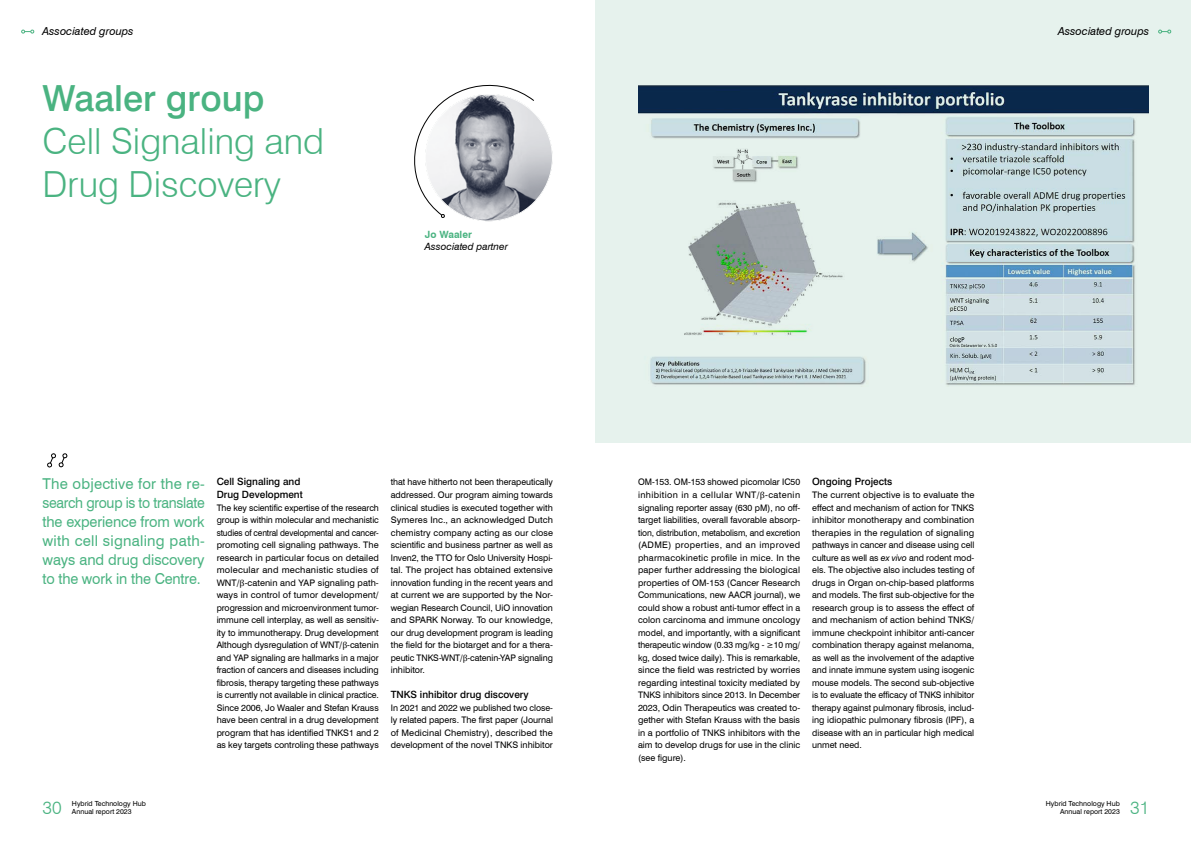
<style>
.page{position:relative;width:1191px;height:842px;background:#fff}
.page>*{position:absolute;margin:0;border:0;box-sizing:border-box;transform-origin:0 0}
.Tittel01{font:300 36px/43px "Swiss 721 BT";color:#4ab381}
.A_Innhold_undertittel01{font:500 36px "Swiss 721 BT";color:#4ab381}
.t1{font:300 18px "Swiss 721 BT";color:#4ab381}
.Ingress_stor{font:15px/19px "Swiss 721 BT";letter-spacing:-.005em;color:#4ab381;text-align:justify}
.t2{font:italic 11px "Swiss 721 BT";color:#000}
.Mellom_rette_marger{font:500 10px/12.5px "Swiss 721 BT";color:#000}
.Research_group_tittel{font:italic 10px "Swiss 721 BT";color:#000}
.Research_group_navn{font:700 10px "Swiss 721 BT";color:#4ab381}
.Brødtekst_suisse{font:9px/12.5px "Swiss 721 BT";color:#000;text-align:justify}
.t3{font:7px/8.4px "Swiss 721 BT";color:#000}
.s1{font-family:"Cambria Math"}
.s2{font-style:italic}
</style>
<div class="page">
<div style="left:595px;top:0;width:596px;height:442px;background:#e6f2ed"></div>
<svg style="left:414px;top:84px;width:121px;height:134px"></svg>
<svg style="left:425px;top:94px;width:127px;height:127px"></svg>
<svg style="left:47px;top:453px;width:21px;height:15px"></svg>
<img style="left:638px;top:85px;width:510px;height:301px">
<svg style="left:1158px;top:30px;width:13px;height:3px"></svg>
<svg style="left:21px;top:30px;width:13px;height:3px"></svg>
<p class="t2" style="left:43px;top:24px;width:93px">Associated groups</p>
<p class="t2" style="left:1058px;top:25px;width:93px">Associated groups</p>
<p class="A_Innhold_undertittel01" style="left:43px;top:76px;width:223px">Waaler group</p>
<p class="Tittel01" style="left:43px;top:119px;width:283px">Cell Signaling and<br>Drug Discovery</p>
<p class="Research_group_navn" style="left:425px;top:229px;width:49px">Jo Waaler</p>
<p class="Research_group_tittel" style="left:425px;top:241px;width:85px">Associated partner</p>
<p class="Ingress_stor" style="left:43px;top:474px;width:164px">The objective for the re&shy;search group is to translate the experience from work with cell signaling path&shy;ways and drug discovery to the work in the Centre.</p>
<p class="Mellom_rette_marger" style="left:217px;top:476px;width:88px">Cell Signaling and<br>Drug Development</p>
<p class="Brødtekst_suisse" style="left:217px;top:501px;width:164px">The key scientific expertise of the research group is within molecular and mechanistic studies of central developmental and cancer&shy;promoting cell signaling pathways. The research in particular focus on detailed molecular and mechanistic studies of WNT/<span class="s1">β</span>-catenin and YAP signaling path&shy;ways in control of tumor development/ progression and microenvironment tumor&shy;immune cell interplay, as well as sensitiv&shy;ity to immunotherapy. Drug development Although dysregulation of WNT/<span class="s1">β</span>-catenin and YAP signaling are hallmarks in a major fraction of cancers and diseases including fibrosis, therapy targeting these pathways is currently not available in clinical practice.<br>Since 2006, Jo Waaler and Stefan Krauss have been central in a drug development program that has identified TNKS1 and 2 as key targets controling these pathways</p>
<p class="Brødtekst_suisse" style="left:391px;top:476px;width:164px">that have hitherto not been therapeutically addressed. Our program aiming towards clinical studies is executed together with Symeres Inc., an acknowledged Dutch chemistry company acting as our close scientific and business partner as well as Inven2, the TTO for Oslo University Hospi&shy;tal. The project has obtained extensive innovation funding in the recent years and at current we are supported by the Nor&shy;wegian Research Council, UiO innovation and SPARK Norway. To our knowledge, our drug development program is leading the field for the biotarget and for a thera&shy;peutic TNKS-WNT/<span class="s1">β</span>-catenin-YAP signaling inhibitor.</p>
<p class="Mellom_rette_marger" style="left:391px;top:688px;width:139px">TNKS inhibitor drug discovery</p>
<p class="Brødtekst_suisse" style="left:391px;top:701px;width:164px">In 2021 and 2022 we published two close&shy;ly related papers. The first paper (Journal of Medicinal Chemistry), described the development of the novel TNKS inhibitor</p>
<p class="Brødtekst_suisse" style="left:638px;top:476px;width:164px">OM-153. OM-153 showed picomolar IC50 inhibition in a cellular WNT/<span class="s1">β</span>-catenin signaling reporter assay (630 pM), no off&shy;target liabilities, overall favorable absorp&shy;tion, distribution, metabolism, and excretion (ADME) properties, and an improved pharmacokinetic profile in mice. In the paper further addressing the biological properties of OM-153 (Cancer Research Communications, new AACR journal), we could show a robust anti-tumor effect in a colon carcinoma and immune oncology model, and importantly, with a significant therapeutic window (0.33 mg/kg - ≥10 mg/ kg, dosed twice daily). This is remarkable, since the field was restricted by worries regarding intestinal toxicity mediated by TNKS inhibitors since 2013. In December 2023, Odin Therapeutics was created to&shy;gether with Stefan Krauss with the basis in a portfolio of TNKS inhibitors with the aim to develop drugs for use in the clinic (see figure).</p>
<p class="Mellom_rette_marger" style="left:812px;top:476px;width:82px">Ongoing Projects</p>
<p class="Brødtekst_suisse" style="left:812px;top:488px;width:164px">The current objective is to evaluate the effect and mechanism of action for TNKS inhibitor monotherapy and combination therapies in the regulation of signaling pathways in cancer and disease using cell culture as well as <span class="s2">ex vivo</span> and rodent mod&shy;els. The objective also includes testing of drugs in Organ on-chip-based platforms and models. The first sub-objective for the research group is to assess the effect of and mechanism of action behind TNKS/ immune checkpoint inhibitor anti-cancer combination therapy against melanoma, as well as the involvement of the adaptive and innate immune system using isogenic mouse models. The second sub-objective is to evaluate the efficacy of TNKS inhibitor therapy against pulmonary fibrosis, includ&shy;ing idiopathic pulmonary fibrosis (IPF), a disease with an in particular high medical unmet need.</p>
<p class="t3" style="left:72px;top:799px;width:75px">Hybrid Technology Hub<br>Annual report 2023</p>
<p class="t3" style="left:1046px;top:799px;width:75px">Hybrid Technology Hub</p>
<h2 class="t1" style="left:43px;top:797px;width:21px">30</h2>
<p class="t3" style="left:1060px;top:807px;width:61px">Annual report 2023</p>
<h2 class="t1" style="left:1130px;top:797px;width:21px">31</h2>
</div>
